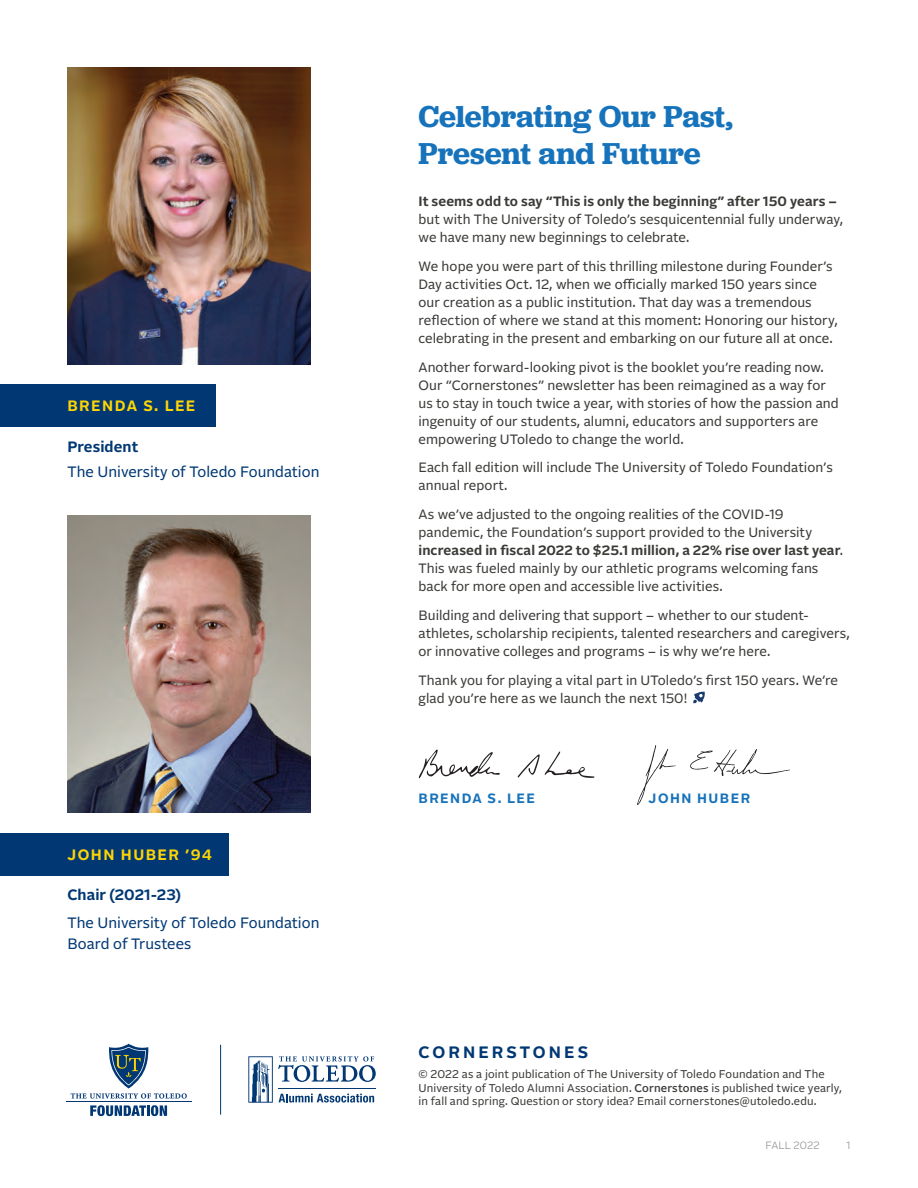
<style>
.page{position:relative;width:918px;height:1188px;background:#fff}
.page>*{position:absolute;margin:0;border:0;box-sizing:border-box;transform-origin:0 0}
.t1{font:600 31.5px/37.8px "Jubilat";letter-spacing:-.005em;color:#1673bb}
.t2{font:700 16.5px "Alrightv 2 Normal";letter-spacing:.19em;color:#013874}
.t3{font:15px/21px "Alrightv 2 Normal";color:#013874}
.t4{font:700 15px "Alrightv 2 Normal";letter-spacing:.1em;color:#fed503}
.t5{font:700 15px "Alrightv 2 Normal";letter-spacing:.005em;color:#013874}
.t6{font:13.5px/18px "Alrightv 2 Normal";letter-spacing:.005em;color:#3b3a37}
.t7{font:700 13.5px "Alrightv 2 Normal";letter-spacing:.01em;color:#3b3a37}
.t8{font:700 13.5px "Alrightv 2 Normal";letter-spacing:.115em;color:#1672ba}
.t9{font:11.25px/13.5px "Alrightv 2 Normal";letter-spacing:.015em;color:#3b3a37}
.t10{font:300 10.5px "Alrightv 2 Normal";letter-spacing:.015em;color:#898a8d}
.s1{font-weight:700}
.s2{font-weight:500}
</style>
<div class="page">
<hr style="left:220px;top:1045px;width:1px;height:70px;background:#013874">
<svg style="left:248px;top:1056px;width:128px;height:47px"></svg>
<hr style="left:66px;top:1102px;width:125px;height:1px;background:#013874">
<svg style="left:90px;top:1105px;width:77px;height:11px"></svg>
<svg style="left:71px;top:1044px;width:116px;height:55px"></svg>
<svg style="left:693px;top:692px;width:12px;height:11px"></svg>
<img style="left:68px;top:68px;width:242px;height:296px">
<div style="left:0;top:384px;width:216px;height:43px;background:#013874"></div>
<img style="left:68px;top:516px;width:243px;height:297px">
<div style="left:0;top:833px;width:229px;height:42px;background:#013874"></div>
<svg style="left:419px;top:749px;width:81px;height:30px"></svg>
<svg style="left:518px;top:751px;width:77px;height:27px"></svg>
<svg style="left:637px;top:745px;width:39px;height:60px"></svg>
<svg style="left:690px;top:749px;width:100px;height:27px"></svg>
<p class="t4" style="left:68px;top:395px;width:129px">BRENDA S. LEE</p>
<p class="t5" style="left:68px;top:436px;width:72px">President</p>
<p class="t3" style="left:68px;top:460px;width:253px">The University of Toledo Foundation</p>
<p class="t4" style="left:68px;top:844px;width:146px">JOHN HUBER ’94</p>
<p class="t5" style="left:68px;top:884px;width:115px">Chair (2021-23)</p>
<p class="t3" style="left:68px;top:912px;width:253px">The University of Toledo Foundation<br>Board of Trustees</p>
<h1 class="t1" style="left:418px;top:97px;width:316px">Celebrating Our Past,<br>Present and Future</h1>
<p class="t7" style="left:418px;top:192px;width:420px">It seems odd to say “This is only the beginning” after 150 years –</p>
<p class="t6" style="left:418px;top:210px;width:426px">but with The University of Toledo’s sesquicentennial fully underway, we have many new beginnings to celebrate.</p>
<p class="t6" style="left:418px;top:257px;width:421px">We hope you were part of this thrilling milestone during Founder’s Day activities Oct. 12, when we officially marked 150 years since our creation as a public institution. That day was a tremendous reflection of where we stand at this moment: Honoring our history, celebrating in the present and embarking on our future all at once.</p>
<p class="t6" style="left:418px;top:357px;width:422px">Another forward-looking pivot is the booklet you’re reading now.<br>Our “Cornerstones” newsletter has been reimagined as a way for us to stay in touch twice a year, with stories of how the passion and ingenuity of our students, alumni, educators and supporters are empowering UToledo to change the world.</p>
<p class="t6" style="left:418px;top:458px;width:416px">Each fall edition will include The University of Toledo Foundation’s annual report.</p>
<p class="t6" style="left:418px;top:505px;width:426px">As we’ve adjusted to the ongoing realities of the COVID-19 pandemic, the Foundation’s support provided to the University <span class="s1">increased in fiscal 2022 to $25.1 million, a 22% rise over last year</span>.<br>This was fueled mainly by our athletic programs welcoming fans back for more open and accessible live activities.</p>
<p class="t6" style="left:418px;top:606px;width:433px">Building and delivering that support – whether to our student&shy;athletes, scholarship recipients, talented researchers and caregivers, or innovative colleges and programs – is why we’re here.</p>
<p class="t6" style="left:418px;top:670px;width:421px">Thank you for playing a vital part in UToledo’s first 150 years. We’re glad you’re here as we launch the next 150!</p>
<p class="t8" style="left:418px;top:789px;width:118px">BRENDA S. LEE</p>
<p class="t8" style="left:649px;top:789px;width:103px">JOHN HUBER</p>
<p class="t2" style="left:418px;top:1041px;width:171px">CORNERSTONES</p>
<p class="t9" style="left:418px;top:1067px;width:425px">© 2022 as a joint publication of The University of Toledo Foundation and The<br>University of Toledo Alumni Association. <span class="s2">Cornerstones</span> is published twice yearly, in fall and spring. Question or story idea? Email cornerstones@utoledo.edu.</p>
<p class="t10" style="left:765px;top:1138px;width:56px">FALL 2022</p>
<p class="t10" style="left:846px;top:1138px;width:6px">1</p>
</div>
